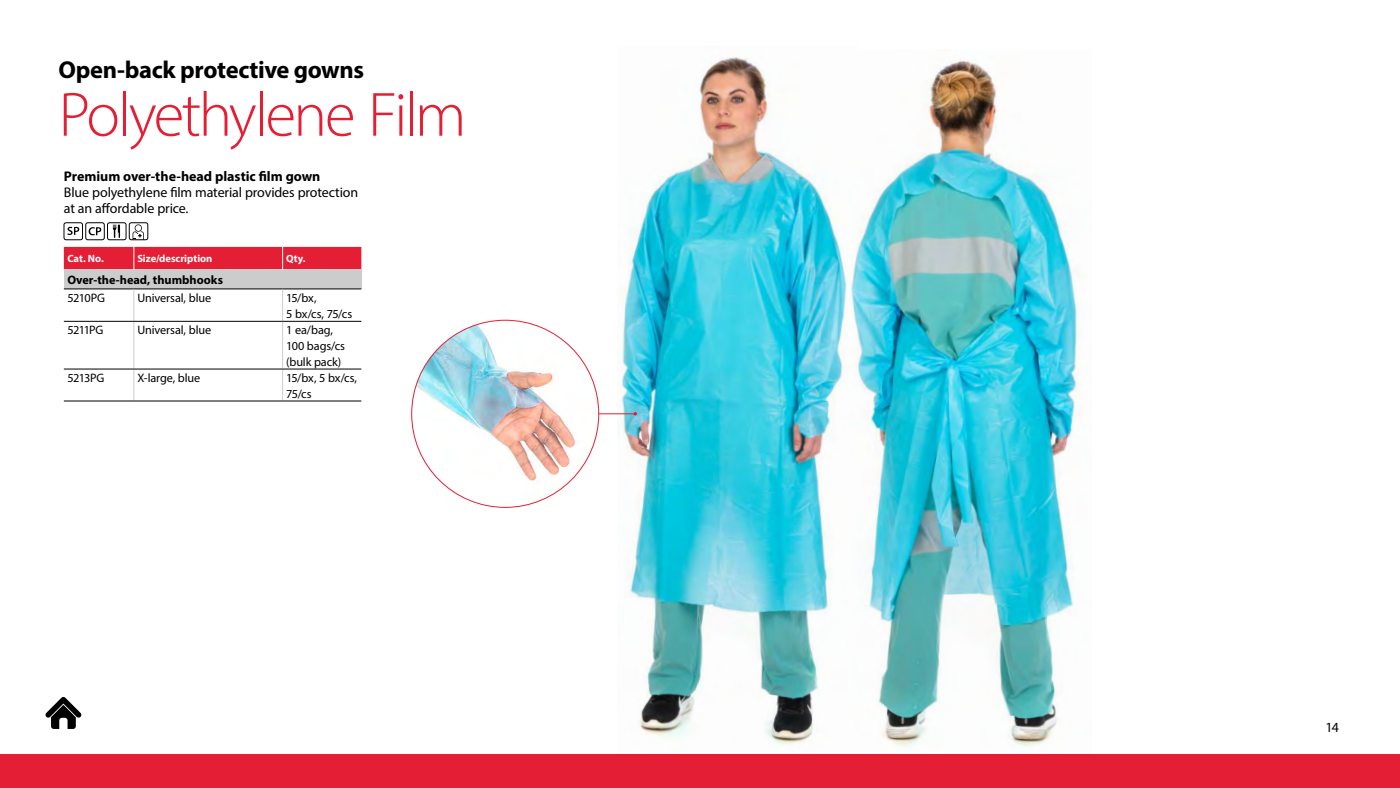
<style>
.page{position:relative;width:1400px;height:788px;background:#fff}
.page>*{position:absolute;margin:0;border:0;box-sizing:border-box;transform-origin:0 0}
.t1{font:300 63px "Myriad Pro";letter-spacing:-.04em;color:#e41f35}
.t2{font:700 24.5px "Myriad Pro";letter-spacing:-.015em;color:#000}
.t3{font:14px/15.8px "Myriad Pro";letter-spacing:-.01em;color:#000}
.t4{font:700 14px "Myriad Pro";letter-spacing:-.005em;color:#000}
.t5{font:12.25px/15.8px "Myriad Pro";letter-spacing:-.01em;color:#000}
.t6{font:700 12.25px "Myriad Pro";color:#000}
.t7{font:700 10.5px "Myriad Pro";color:#fff}
</style>
<div class="page">
<div style="left:64px;top:222px;width:19px;height:18px;border:1px solid #000;border-radius:2px"></div>
<svg style="left:67px;top:227px;width:12px;height:8px"></svg>
<div style="left:86px;top:222px;width:18px;height:18px;border:1px solid #000;border-radius:2px"></div>
<svg style="left:89px;top:227px;width:12px;height:8px"></svg>
<div style="left:107px;top:222px;width:19px;height:18px;border:1px solid #000;border-radius:2px"></div>
<svg style="left:113px;top:224px;width:7px;height:14px"></svg>
<div style="left:129px;top:222px;width:19px;height:18px;border:1px solid #000;border-radius:2px"></div>
<svg style="left:133px;top:224px;width:11px;height:16px"></svg>
<div style="left:64px;top:270px;width:297px;height:19px;background:#ccc"></div>
<div style="left:64px;top:247px;width:297px;height:23px;background:#e41f35"></div>
<hr style="left:64px;top:288px;width:70px;height:1px;background:#000">
<hr style="left:134px;top:288px;width:149px;height:1px;background:#000">
<hr style="left:283px;top:288px;width:78px;height:1px;background:#000">
<hr style="left:133px;top:289px;width:1px;height:32px;background:#ccc">
<hr style="left:282px;top:289px;width:1px;height:32px;background:#ccc">
<hr style="left:133px;top:321px;width:1px;height:47px;background:#ccc">
<hr style="left:282px;top:321px;width:1px;height:47px;background:#ccc">
<hr style="left:133px;top:369px;width:1px;height:32px;background:#ccc">
<hr style="left:282px;top:369px;width:1px;height:32px;background:#ccc">
<hr style="left:64px;top:321px;width:70px;height:1px;background:#000">
<hr style="left:134px;top:321px;width:149px;height:1px;background:#000">
<hr style="left:283px;top:321px;width:78px;height:1px;background:#000">
<hr style="left:64px;top:401px;width:70px;height:1px;background:#000">
<hr style="left:134px;top:401px;width:149px;height:1px;background:#000">
<hr style="left:283px;top:401px;width:78px;height:1px;background:#000">
<hr style="left:64px;top:368px;width:70px;height:1px;background:#000">
<hr style="left:134px;top:368px;width:149px;height:1px;background:#000">
<hr style="left:283px;top:368px;width:78px;height:1px;background:#000">
<img style="left:618px;top:57px;width:229px;height:688px">
<img style="left:850px;top:60px;width:229px;height:687px">
<hr style="left:531px;top:413px;width:104px;height:1px;background:#e41f35">
<img style="left:412px;top:320px;width:187px;height:187px;border-radius:94px">
<svg style="left:45px;top:697px;width:37px;height:31px"></svg>
<div style="left:0;top:754px;width:1400px;height:34px;background:#e41f35"></div>
<h2 class="t2" style="left:59px;top:54px;width:307px">Open-back protective gowns</h2>
<h1 class="t1" style="left:59px;top:77px;width:409px">Polyethylene Film</h1>
<p class="t4" style="left:64px;top:167px;width:258px">Premium over-the-head plastic film gown</p>
<p class="t3" style="left:64px;top:184px;width:296px">Blue polyethylene film material provides protection at an affordable price.</p>
<p class="t7" style="left:67px;top:252px;width:38px">Cat. No.</p>
<p class="t7" style="left:137px;top:252px;width:77px">Size/description</p>
<p class="t7" style="left:286px;top:252px;width:21px">Qty.</p>
<p class="t6" style="left:67px;top:272px;width:157px">Over-the-head, thumbhooks</p>
<p class="t5" style="left:67px;top:290px;width:39px">5210PG</p>
<p class="t5" style="left:137px;top:290px;width:75px">Universal, blue</p>
<p class="t5" style="left:286px;top:290px;width:68px">15/bx,<br>5 bx/cs, 75/cs</p>
<p class="t5" style="left:67px;top:322px;width:38px">5211PG</p>
<p class="t5" style="left:137px;top:322px;width:75px">Universal, blue</p>
<p class="t5" style="left:286px;top:322px;width:60px">1 ea/bag,<br>100 bags/cs (bulk pack)</p>
<p class="t5" style="left:67px;top:369px;width:39px">5213PG</p>
<p class="t5" style="left:137px;top:369px;width:65px">X-large, blue</p>
<p class="t5" style="left:286px;top:369px;width:73px">15/bx, 5 bx/cs,<br>75/cs</p>
<p class="t3" style="left:1326px;top:719px;width:15px">14</p>
</div>
